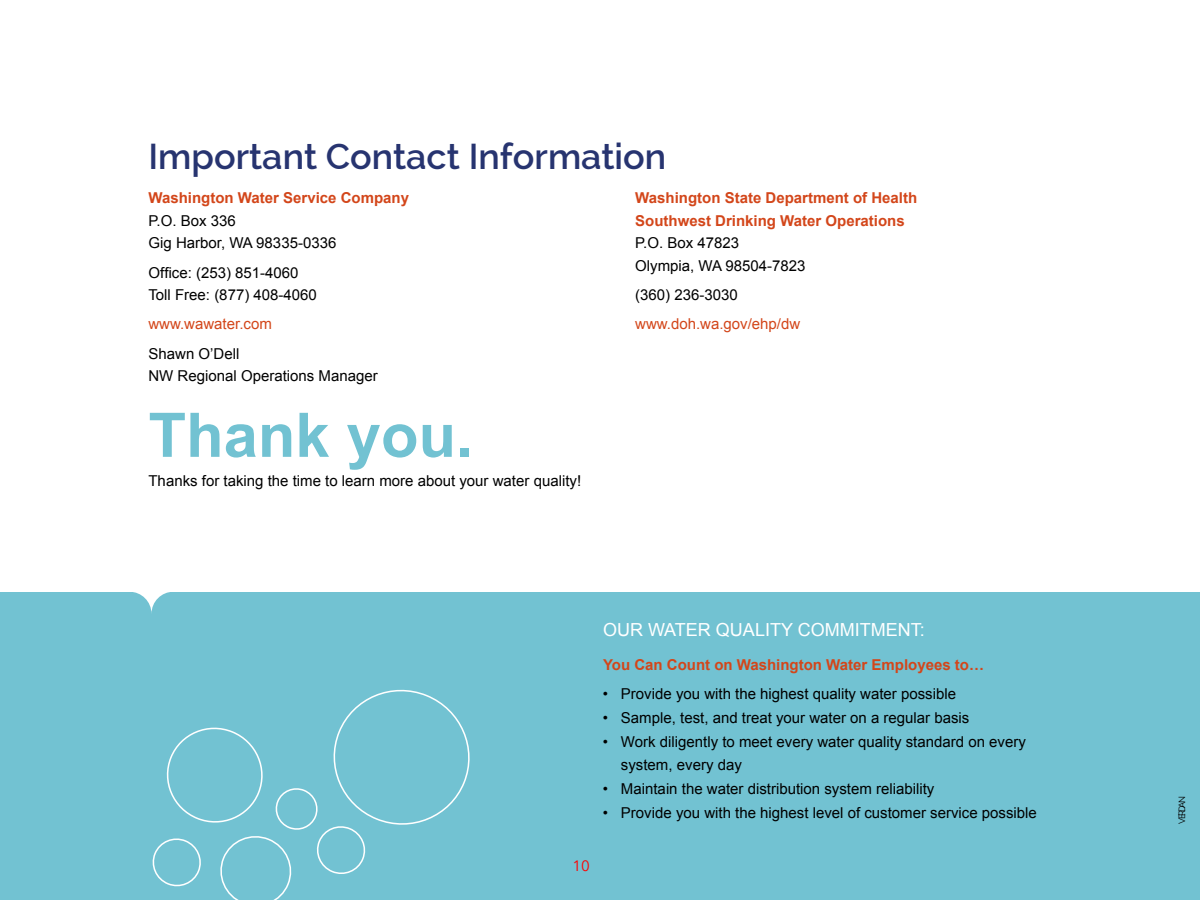
<style>
.page{position:relative;width:1200px;height:900px;background:#fff}
.page>*{position:absolute;margin:0;border:0;box-sizing:border-box;transform-origin:0 0}
.t1{font:700 61.5px "Arial";color:#72c2d2}
.t2{font:600 36px "Raleway";color:#273470}
.t3{font:18px "Arial";color:#fff}
.t4{font:15px/22.5px "Arial";color:#000}
.t5{font:700 15px/22.5px "Arial";color:#d3461a}
.t6{font:15px "Arial";color:#d3461a}
.t7{font:15px "Avenir Next LT Com";color:#f00}
.t8{font:9px "Raleway";letter-spacing:-.22em;color:#000}
</style>
<div class="page">
<div style="left:0;top:592px;width:1200px;height:308px;background:#72c2d2"></div>
<svg style="left:133px;top:592px;width:37px;height:21px"></svg>
<svg style="left:152px;top:689px;width:318px;height:211px"></svg>
<h2 class="t2" style="left:148px;top:135px;width:519px">Important Contact Information</h2>
<p class="t5" style="left:148px;top:187px;width:262px">Washington Water Service Company</p>
<p class="t4" style="left:148px;top:209px;width:189px">P.O. Box 336<br>Gig Harbor, WA 98335-0336</p>
<p class="t4" style="left:148px;top:261px;width:170px">Office: (253) 851-4060<br>Toll Free: (877) 408-4060</p>
<p class="t6" style="left:148px;top:314px;width:125px">www.wawater.com</p>
<p class="t4" style="left:148px;top:342px;width:231px">Shawn O’Dell<br>NW Regional Operations Manager</p>
<p class="t5" style="left:635px;top:187px;width:283px">Washington State Department of Health<br>Southwest Drinking Water Operations</p>
<p class="t4" style="left:635px;top:232px;width:172px">P.O. Box 47823<br>Olympia, WA 98504-7823</p>
<p class="t4" style="left:635px;top:284px;width:104px">(360) 236-3030</p>
<p class="t6" style="left:635px;top:314px;width:167px">www.doh.wa.gov/ehp/dw</p>
<h1 class="t1" style="left:148px;top:395px;width:326px">Thank you.</h1>
<p class="t4" style="left:148px;top:470px;width:434px">Thanks for taking the time to learn more about your water quality!</p>
<p class="t3" style="left:603px;top:617px;width:323px">OUR WATER QUALITY COMMITMENT:</p>
<p class="t5" style="left:603px;top:654px;width:383px">You Can Count on Washington Water Employees to…</p>
<p class="t4" style="left:603px;top:683px;width:355px">• Provide you with the highest quality water possible</p>
<p class="t4" style="left:603px;top:707px;width:368px">• Sample, test, and treat your water on a regular basis</p>
<p class="t4" style="left:621px;top:731px;width:406px;text-indent:-18px">• Work diligently to meet every water quality standard on every system, every day</p>
<p class="t4" style="left:603px;top:777px;width:333px">• Maintain the water distribution system reliability</p>
<p class="t4" style="left:603px;top:801px;width:435px">• Provide you with the highest level of customer service possible</p>
<p class="t8" style="left:1177px;top:824px;width:28px;rotate:-90deg">VERDAN</p>
<p class="t7" style="left:573px;top:857px;width:19px">10</p>
</div>
